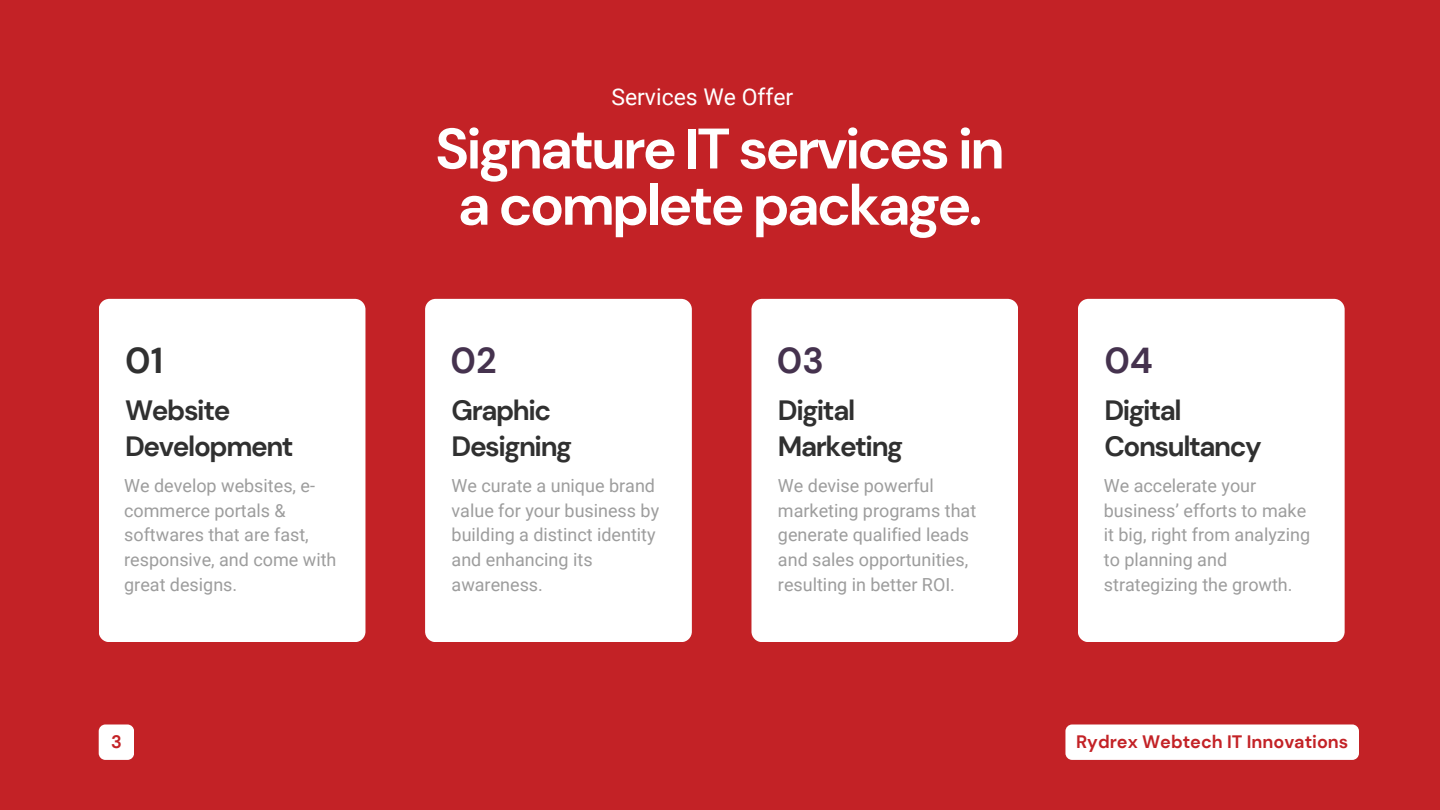
<style>
.page{position:relative;width:1440px;height:810px;background:#c32226}
.page>*{position:absolute;margin:0;border:0;box-sizing:border-box;transform-origin:0 0}
.t1{font:700 57px/56.2px "DM Sans";letter-spacing:-.05em;color:#fff;text-align:center}
.t2{font:700 36px "DM Sans";color:#45324e}
.t3{font:700 36px "DM Sans";color:#303030}
.t4{font:700 27.9px/36px "DM Sans";letter-spacing:-.05em;color:#303030}
.t5{font:23px "Roboto";color:#fff}
.t6{font:18px/24.8px "Roboto";color:#9d9d9d}
.t7{font:700 18px "DM Sans";color:#c32226}
</style>
<div class="page">
<div style="left:99px;top:299px;width:266px;height:343px;background:#fff;border-radius:11px"></div>
<div style="left:425px;top:299px;width:267px;height:343px;background:#fff;border-radius:11px"></div>
<div style="left:751px;top:299px;width:267px;height:343px;background:#fff;border-radius:11px"></div>
<div style="left:1078px;top:299px;width:267px;height:343px;background:#fff;border-radius:11px"></div>
<div style="left:99px;top:725px;width:35px;height:35px;background:#fff;border-radius:7px"></div>
<div style="left:1065px;top:725px;width:294px;height:35px;background:#fff;border-radius:7px"></div>
<p class="t5" style="left:611px;top:84px;width:184px">Services We Offer</p>
<p class="t3" style="left:125px;top:337px;width:39px">01</p>
<p class="t4" style="left:125px;top:392px;width:170px">Website<br>Development</p>
<p class="t6" style="left:124px;top:473px;width:214px">We develop websites, e&shy;commerce portals &amp; softwares that are fast, responsive, and come with great designs.</p>
<p class="t1" style="left:435px;top:121px;width:571px">Signature IT services in a complete package.</p>
<p class="t2" style="left:451px;top:337px;width:48px">02</p>
<p class="t4" style="left:452px;top:392px;width:122px">Graphic<br>Designing</p>
<p class="t6" style="left:452px;top:473px;width:209px">We curate a unique brand value for your business by building a distinct identity and enhancing its awareness.</p>
<p class="t2" style="left:777px;top:337px;width:49px">03</p>
<p class="t4" style="left:778px;top:392px;width:79px">Digital</p>
<p class="t4" style="left:778px;top:428px;width:127px">Marketing</p>
<p class="t6" style="left:778px;top:473px;width:200px">We devise powerful marketing programs that generate qualified leads and sales opportunities, resulting in better ROI.</p>
<p class="t2" style="left:1104px;top:337px;width:50px">04</p>
<p class="t4" style="left:1104px;top:392px;width:79px">Digital</p>
<p class="t4" style="left:1104px;top:428px;width:159px">Consultancy</p>
<p class="t6" style="left:1104px;top:473px;width:208px">We accelerate your business’ efforts to make it big, right from analyzing to planning and strategizing the growth.</p>
<p class="t7" style="left:111px;top:730px;width:12px">3</p>
<p class="t7" style="left:1076px;top:730px;width:274px">Rydrex Webtech IT Innovations</p>
</div>
